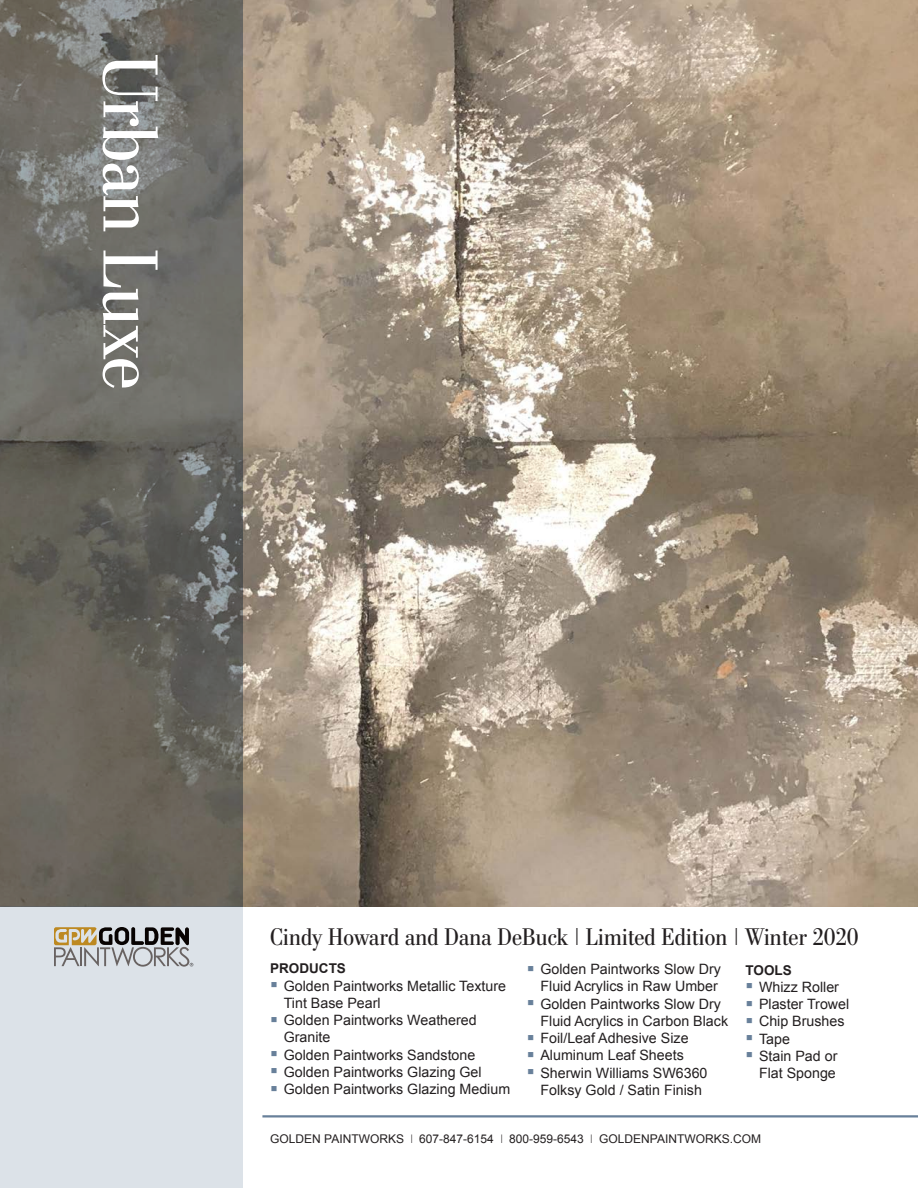
<style>
.page{position:relative;width:918px;height:1188px;background:#fff}
.page>*{position:absolute;margin:0;border:0;box-sizing:border-box;transform-origin:0 0}
.t1{font:78px "Stilson";letter-spacing:-.015em;color:#fff}
.t2{font:24px "Stilson";letter-spacing:.01em;color:#231f20}
.t3{font:14.25px/17.2px "Arial";color:#231f20}
.t4{font:700 13.5px "Arial";color:#231f20}
.t5{font:12px "Arial";color:#231f20}
.s1{font-size:22.5px;color:#68809a}
.s2{font-family:"Stilson"}
</style>
<div class="page">
<img style="left:243px;top:0;width:675px;height:907px">
<div style="left:0;top:907px;width:243px;height:281px;background:#dce2e8"></div>
<hr style="left:262px;top:1115px;width:656px;height:3px;background:#68809a">
<svg style="left:54px;top:927px;width:139px;height:40px"></svg>
<svg style="left:0;top:0;width:243px;height:907px"></svg>
<p class="t1" style="left:176px;top:54px;width:337px;rotate:90deg">Urban Luxe</p>
<p class="t2" style="left:270px;top:923px;width:590px">Cindy Howard and Dana DeBuck | Limited Edition | Winter 2020</p>
<p class="t4" style="left:270px;top:960px;width:77px">PRODUCTS</p>
<p class="t3" style="left:284px;top:977px;width:224px;text-indent:-14px"><span class="s1">▪</span> Golden Paintworks Metallic Texture<br>Tint Base Pearl</p>
<p class="t3" style="left:284px;top:1012px;width:194px;text-indent:-14px"><span class="s1">▪</span> Golden Paintworks Weathered<br>Granite</p>
<p class="t3" style="left:270px;top:1046px;width:207px"><span class="s1">▪</span> Golden Paintworks Sandstone</p>
<p class="t3" style="left:270px;top:1063px;width:213px"><span class="s1">▪</span> Golden Paintworks Glazing Gel</p>
<p class="t3" style="left:270px;top:1081px;width:242px"><span class="s1">▪</span> Golden Paintworks Glazing Medium</p>
<p class="t5" style="left:270px;top:1131px;width:492px">GOLDEN PAINTWORKS <span class="s2">|</span> 607-847-6154 <span class="s2">|</span> 800-959-6543 <span class="s2">|</span> GOLDENPAINTWORKS.COM</p>
<p class="t3" style="left:527px;top:961px;width:196px;text-align:right"><span class="s1">▪</span> Golden Paintworks Slow Dry<br>Fluid Acrylics in Raw Umber</p>
<p class="t3" style="left:540px;top:995px;width:189px;text-indent:-14px"><span class="s1">▪</span> Golden Paintworks Slow Dry<br>Fluid Acrylics in Carbon Black</p>
<p class="t3" style="left:527px;top:1030px;width:163px"><span class="s1">▪</span> Foil/Leaf Adhesive Size</p>
<p class="t3" style="left:527px;top:1047px;width:158px"><span class="s1">▪</span> Aluminum Leaf Sheets</p>
<p class="t3" style="left:527px;top:1064px;width:182px;text-align:center"><span class="s1">▪</span> Sherwin Williams SW6360<br>Folksy Gold / Satin Finish</p>
<p class="t4" style="left:746px;top:961px;width:48px">TOOLS</p>
<p class="t3" style="left:746px;top:978px;width:95px"><span class="s1">▪</span> Whizz Roller</p>
<p class="t3" style="left:746px;top:996px;width:105px"><span class="s1">▪</span> Plaster Trowel</p>
<p class="t3" style="left:746px;top:1013px;width:101px"><span class="s1">▪</span> Chip Brushes</p>
<p class="t3" style="left:746px;top:1030px;width:46px"><span class="s1">▪</span> Tape</p>
<p class="t3" style="left:746px;top:1047px;width:93px;text-align:right"><span class="s1">▪</span> Stain Pad or<br>Flat Sponge</p>
</div>
